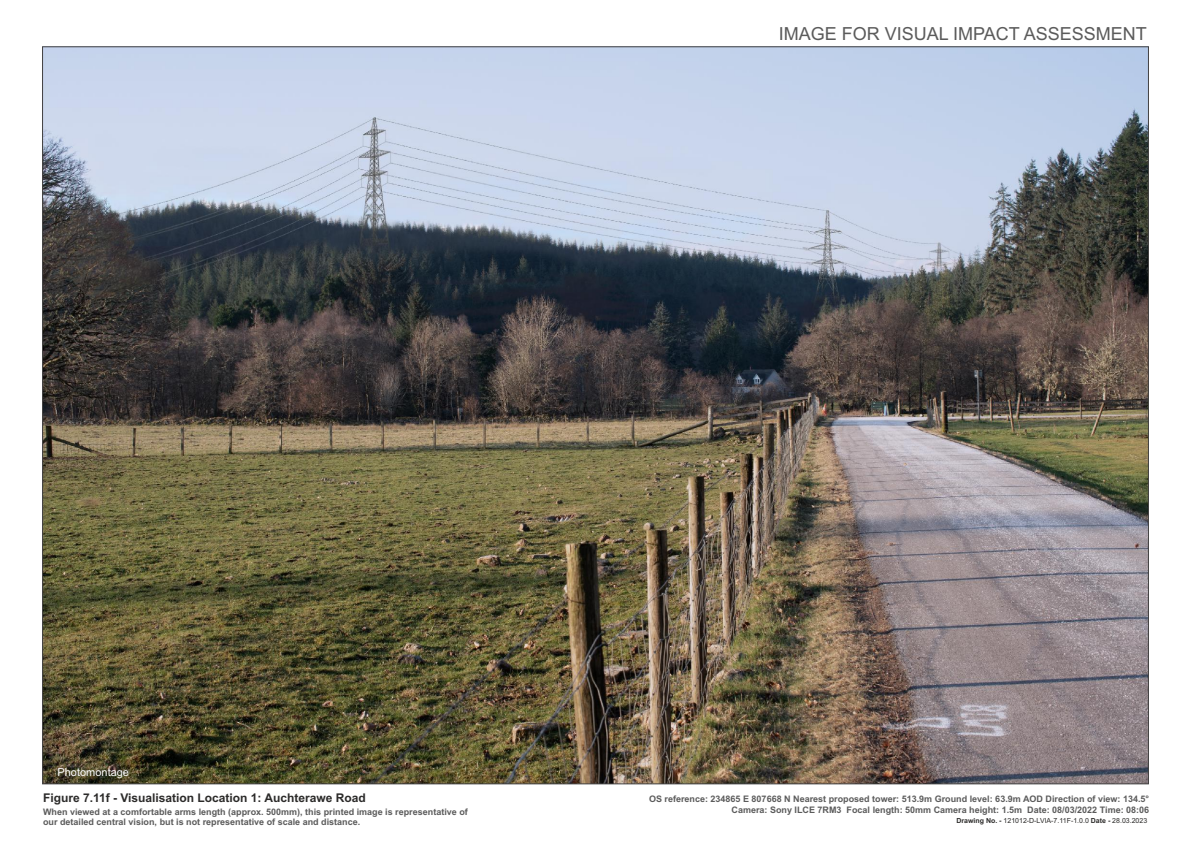
<style>
.page{position:relative;width:1191px;height:842px;background:#fff}
.page>*{position:absolute;margin:0;border:0;box-sizing:border-box;transform-origin:0 0}
.t1{font:18px "Arial";color:#5b5b5b}
.t2{font:700 12px "Arial";color:#2b2a29}
.t3{font:11px "Arial";color:#fefefe}
.t4{font:700 9px/10.1px "Arial";color:#5b5b5b;text-align:right}
.t5{font:7px "Arial";color:#2b2a29}
.s1{font-weight:700}
</style>
<div class="page">
<img style="left:44px;top:48px;width:1103px;height:734px">
<p class="t3" style="left:57px;top:768px;width:73px">Photomontage</p>
<h1 class="t1" style="left:779px;top:27px;width:369px">IMAGE FOR VISUAL IMPACT ASSESSMENT</h1>
<h2 class="t2" style="left:43px;top:794px;width:324px">Figure 7.11f - Visualisation Location 1: Auchterawe Road</h2>
<p class="t4" style="left:649px;top:795px;width:501px">OS reference: 234865 E 807668 N Nearest proposed tower: 513.9m Ground level: 63.9m AOD Direction of view: 134.5°<br>Camera: Sony ILCE 7RM3 Focal length: 50mm Camera height: 1.5m Date: 08/03/2022 Time: 08:06</p>
<p class="t4" style="left:43px;top:808px;width:426px;text-align:left">When viewed at a comfortable arms length (approx. 500mm), this printed image is representative of our detailed central vision, but is not representative of scale and distance.</p>
<p class="t5" style="left:956px;top:818px;width:192px"><span class="s1">Drawing No. -</span> 121012-D-LVIA-7.11F-1.0.0 <span class="s1">Date -</span> 28.03.2023</p>
</div>
